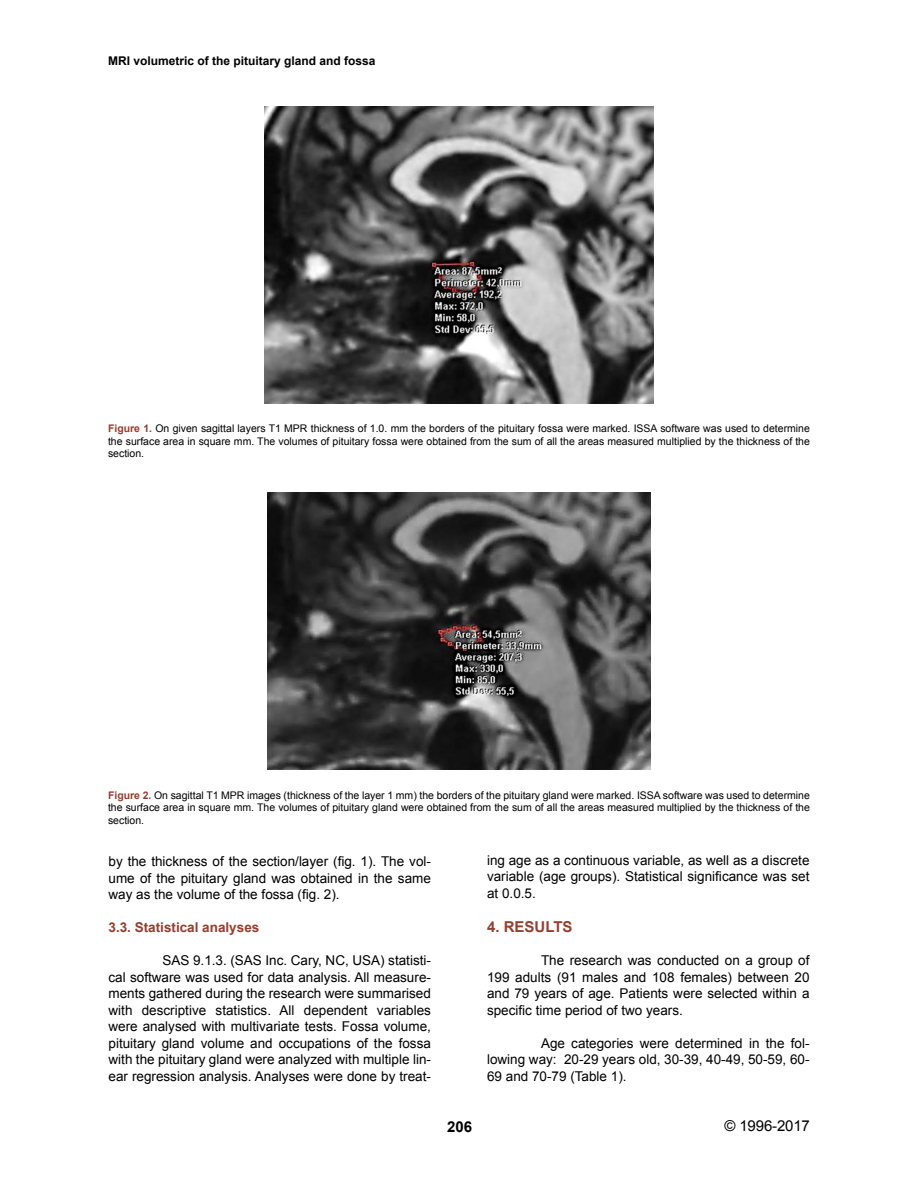
<style>
.page{position:relative;width:918px;height:1188px;background:#fff}
.page>*{position:absolute;margin:0;border:0;box-sizing:border-box;transform-origin:0 0}
.t1{font:15px "Arial";letter-spacing:-.01em;color:#000}
.Head{font:700 15px "Arial";color:#973e2f}
.t2{font:700 15px "Arial";color:#000}
.Para1{font:13.5px/16.5px "Arial";color:#000;text-align:justify}
.Head1{font:700 13.5px "Arial";color:#973e2f}
.t3{font:700 12px "Arial";color:#000}
.Fig_Cap{font:10.5px/12.6px "Arial";color:#000;text-align:justify}
.s1{font-weight:700;color:#973e2f}
</style>
<div class="page">
<img style="left:265px;top:107px;width:388px;height:297px">
<img style="left:268px;top:493px;width:382px;height:277px">
<p class="t3" style="left:108px;top:53px;width:269px">MRI volumetric of the pituitary gland and fossa</p>
<p class="Fig_Cap" style="left:108px;top:422px;width:703px"><span class="s1">Figure 1.</span> On given sagittal layers T1 MPR thickness of 1.0. mm the borders of the pituitary fossa were marked. ISSA software was used to determine the surface area in square mm. The volumes of pituitary fossa were obtained from the sum of all the areas measured multiplied by the thickness of the section.</p>
<p class="Fig_Cap" style="left:108px;top:789px;width:703px"><span class="s1">Figure 2.</span> On sagittal T1 MPR images (thickness of the layer 1 mm) the borders of the pituitary gland were marked. ISSA software was used to determine the surface area in square mm. The volumes of pituitary gland were obtained from the sum of all the areas measured multiplied by the thickness of the section.</p>
<p class="Para1" style="left:109px;top:854px;width:324px">by the thickness of the section/layer (fig. 1). The vol&shy;ume of the pituitary gland was obtained in the same way as the volume of the fossa (fig. 2).</p>
<p class="Head1" style="left:109px;top:918px;width:152px">3.3. Statistical analyses</p>
<p class="Para1" style="left:109px;top:952px;width:324px;text-indent:54px">SAS 9.1.3. (SAS Inc. Cary, NC, USA) statisti&shy;cal software was used for data analysis. All measure&shy;ments gathered during the research were summarised with descriptive statistics. All dependent variables were analysed with multivariate tests. Fossa volume, pituitary gland volume and occupations of the fossa with the pituitary gland were analyzed with multiple lin&shy;ear regression analysis. Analyses were done by treat-</p>
<p class="Para1" style="left:487px;top:852px;width:324px">ing age as a continuous variable, as well as a discrete variable (age groups). Statistical significance was set at 0.0.5.</p>
<p class="Head" style="left:487px;top:917px;width:87px">4. RESULTS</p>
<p class="Para1" style="left:487px;top:952px;width:324px;text-indent:54px">The research was conducted on a group of 199 adults (91 males and 108 females) between 20 and 79 years of age. Patients were selected within a specific time period of two years.</p>
<p class="Para1" style="left:487px;top:1035px;width:324px;text-indent:54px">Age categories were determined in the fol&shy;lowing way: 20-29 years old, 30-39, 40-49, 50-59, 60- 69 and 70-79 (Table 1).</p>
<p class="t2" style="left:447px;top:1116px;width:27px">206</p>
<p class="t1" style="left:725px;top:1116px;width:87px">© 1996-2017</p>
</div>
